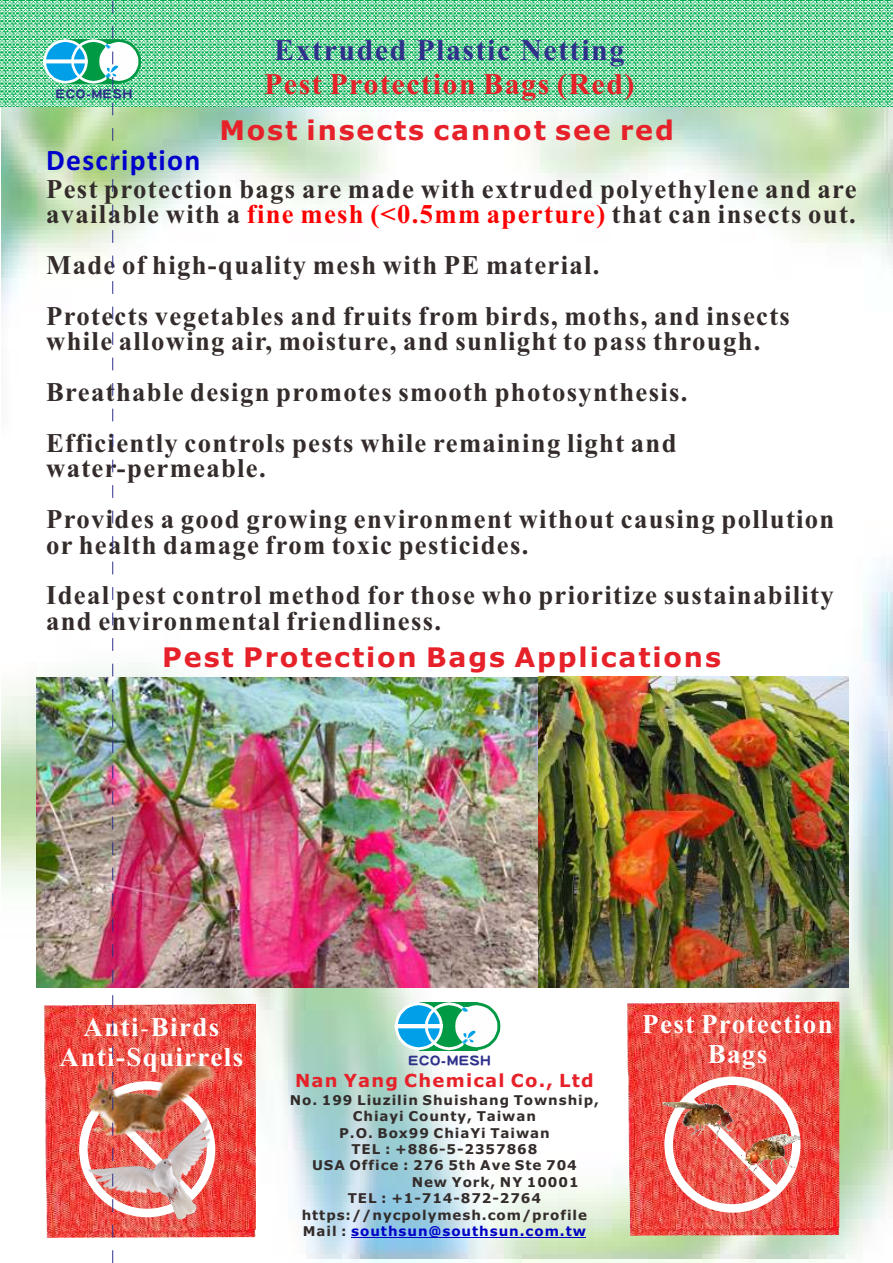
<style>
.page{position:relative;width:893px;height:1263px;background:#fff}
.page>*{position:absolute;margin:0;border:0;box-sizing:border-box;transform-origin:0 0}
.t1{font:700 30px "Times New Roman";letter-spacing:.05em;color:#e62129}
.t2{font:700 30px "Times New Roman";letter-spacing:.05em;color:#2f318b}
.t3{font:700 30px "Calibri";letter-spacing:.045em;color:#00c}
.t4{font:700 27px/50.8px "Times New Roman";letter-spacing:.05em;color:#332c2b}
.t5{font:700 27px "Verdana";letter-spacing:.07em;color:#e62129}
.t6{font:700 27px/29.8px "Times New Roman";letter-spacing:.05em;color:#fefefe;text-align:center}
.t7{font:700 18px "Verdana";letter-spacing:.07em;color:#e62129}
.t8{font:14.4px "DF Yuan Std W9";letter-spacing:.065em;color:#2f318b}
.t9{font:700 13.5px "Verdana";letter-spacing:.07em;color:#332c2b}
.t10{font:700 13.5px "Verdana";letter-spacing:.07em;color:#0000c4}
.t11{font:13.35px "DF Yuan Std W9";letter-spacing:.065em;color:#2f318b}
.s1{color:#f00}
.s2{font-family:"DF Li Shu W7 WINP BF";font-weight:400}
.s3{color:#332c2b}
</style>
<div class="page">
<img style="left:1px;top:107px;width:892px;height:1155px">
<svg style="left:393px;top:1001px;width:109px;height:51px"></svg>
<img style="left:627px;top:1002px;width:212px;height:233px">
<div style="left:664px;top:1076px;width:136px;height:136px;border:9px solid #fff;border-radius:50%"></div>
<svg style="left:676px;top:1087px;width:112px;height:116px"></svg>
<img style="left:741px;top:1134px;width:59px;height:43px">
<img style="left:662px;top:1102px;width:72px;height:43px">
<img style="left:203px;top:1004px;width:53px;height:234px">
<img style="left:203px;top:1136px;width:11px;height:85px">
<img style="left:203px;top:1058px;width:14px;height:78px">
<img style="left:37px;top:677px;width:812px;height:311px">
<img style="left:0;top:0;width:893px;height:107px">
<img style="left:42px;top:0;width:161px;height:1263px">
<hr style="left:351px;top:1237px;width:235px;height:1px;background:#0000c4">
<p class="t11" style="left:56px;top:86px;width:78px">ECO-MESH</p>
<p class="t2" style="left:274px;top:40px;width:352px">Extruded Plastic Netting</p>
<p class="t1" style="left:264px;top:73px;width:372px">Pest Protection Bags (Red)</p>
<p class="t5" style="left:219px;top:119px;width:456px">Most insects cannot see red</p>
<p class="t3" style="left:46px;top:148px;width:156px">Description</p>
<p class="t4" style="left:46px;top:179px;width:812px;line-height:25.3px">Pest protection bags are made with extruded polyethylene and are available with a <span class="s1">fine mesh (&lt;0.5mm aperture)</span> that can insects out.</p>
<p class="t4" style="left:46px;top:242px;width:745px">Made of high-quality mesh with PE material.<br>Protects vegetables and fruits from birds, moths, and insects</p>
<p class="t4" style="left:46px;top:318px;width:716px">while allowing air, moisture, and sunlight to pass through.<br>Breathable design promotes smooth photosynthesis.<br>Efficiently controls pests while remaining light and</p>
<p class="t4" style="left:46px;top:446px;width:790px">water-permeable.<br>Provides a good growing environment without causing pollution</p>
<p class="t4" style="left:46px;top:522px;width:789px">or health damage from toxic pesticides.<br>Ideal pest control method for those who prioritize sustainability</p>
<p class="t4" style="left:46px;top:598px;width:397px">and environmental friendliness.</p>
<p class="t5" style="left:162px;top:646px;width:560px">Pest Protection Bags Applications</p>
<p class="t6" style="left:60px;top:1015px;width:185px">Anti<span class="s2">-</span>Birds<br>Anti-Squirrels</p>
<p class="t8" style="left:408px;top:1053px;width:84px">ECO-MESH</p>
<p class="t7" style="left:295px;top:1073px;width:300px">Nan Yang Chemical Co., Ltd</p>
<p class="t9" style="left:290px;top:1094px;width:311px">No. 199 Liuzilin Shuishang Township,</p>
<p class="t9" style="left:353px;top:1111px;width:185px">Chiayi County, Taiwan</p>
<p class="t9" style="left:339px;top:1127px;width:212px">P.O. Box99 ChiaYi Taiwan</p>
<p class="t9" style="left:351px;top:1143px;width:187px">TEL : +886-5-2357868</p>
<p class="t9" style="left:312px;top:1160px;width:266px">USA Office : 276 5th Ave Ste 704</p>
<p class="t9" style="left:412px;top:1176px;width:168px">New York, NY 10001</p>
<p class="t9" style="left:348px;top:1193px;width:195px">TEL : +1-714-872-2764</p>
<p class="t9" style="left:302px;top:1209px;width:287px">https://nycpolymesh.com/profile</p>
<p class="t10" style="left:303px;top:1226px;width:285px"><span class="s3">Mail :</span> southsun@southsun.com.tw</p>
<p class="t6" style="left:642px;top:1012px;width:192px">Pest Protection<br>Bags</p>
</div>
